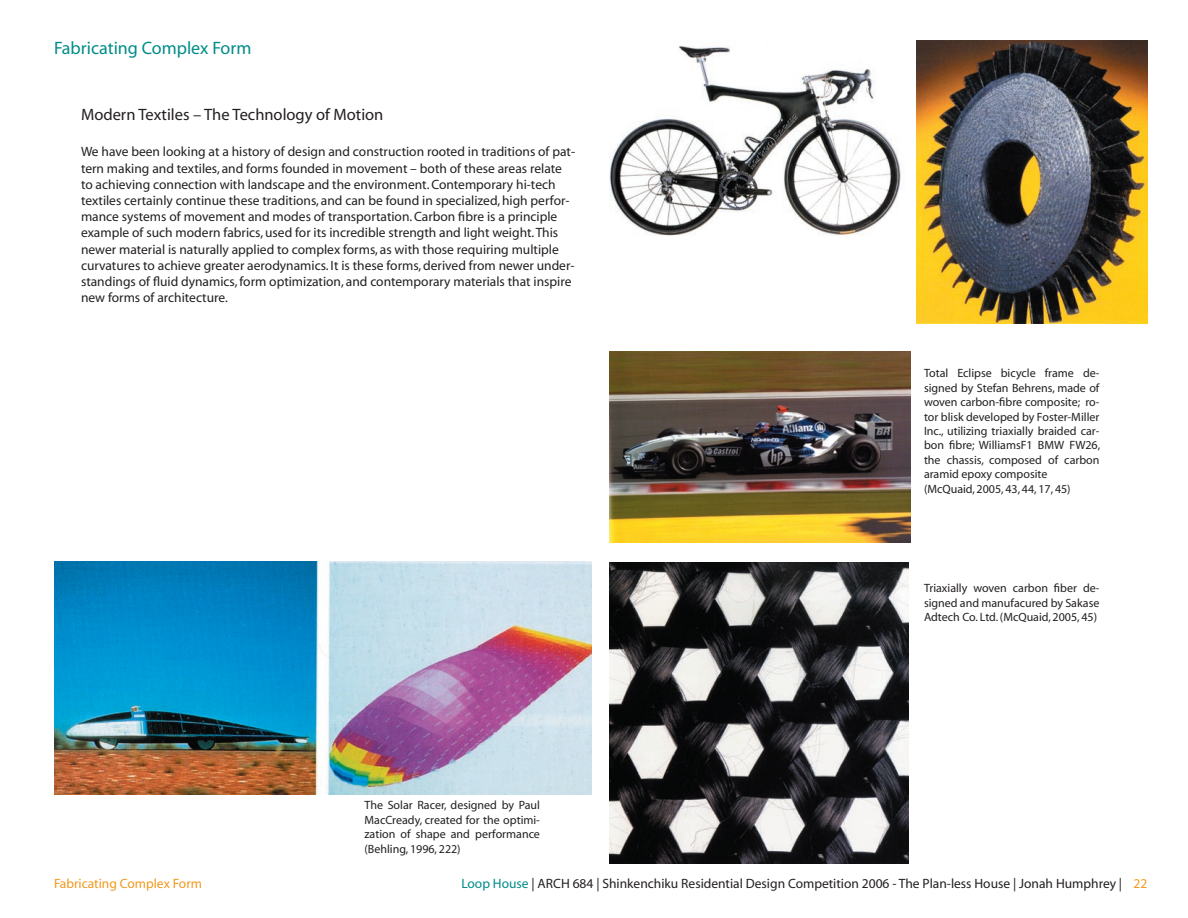
<style>
.page{position:relative;width:1188px;height:918px;background:#fff}
.page>*{position:absolute;margin:0;border:0;box-sizing:border-box;transform-origin:0 0}
.t1{font:18px "Myriad";color:#008c88}
.t2{font:16.5px "Myriad";color:#231f20}
.t3{font:13.5px/16.2px "Myriad";color:#231f20}
.t4{font:13.5px "Myriad";color:#f1991f}
.t5{font:12px/14.4px "Myriad";color:#231f20;text-align:justify}
.s1{color:#008c88}
.s2{color:#f1991f}
</style>
<div class="page">
<img style="left:610px;top:351px;width:301px;height:192px">
<img style="left:610px;top:45px;width:291px;height:191px">
<img style="left:916px;top:40px;width:232px;height:284px">
<img style="left:610px;top:562px;width:299px;height:302px">
<img style="left:54px;top:562px;width:538px;height:233px">
<p class="t1" style="left:54px;top:39px;width:199px">Fabricating Complex Form</p>
<p class="t2" style="left:81px;top:107px;width:304px">Modern Textiles – The Technology of Motion</p>
<p class="t3" style="left:81px;top:144px;width:496px">We have been looking at a history of design and construction rooted in traditions of pat&shy;tern making and textiles, and forms founded in movement – both of these areas relate to achieving connection with landscape and the environment. Contemporary hi-tech textiles certainly continue these traditions, and can be found in specialized, high perfor&shy;mance systems of movement and modes of transportation. Carbon fibre is a principle example of such modern fabrics, used for its incredible strength and light weight. This newer material is naturally applied to complex forms, as with those requiring multiple curvatures to achieve greater aerodynamics. It is these forms, derived from newer under&shy;standings of fluid dynamics, form optimization, and contemporary materials that inspire new forms of architecture.</p>
<p class="t5" style="left:364px;top:799px;width:177px">The Solar Racer, designed by Paul MacCready, created for the optimi&shy;zation of shape and performance (Behling, 1996, 222)</p>
<p class="t5" style="left:924px;top:367px;width:178px">Total Eclipse bicycle frame de&shy;signed by Stefan Behrens, made of woven carbon-fibre composite; ro&shy;tor blisk developed by Foster-Miller Inc., utilizing triaxially braided car&shy;bon fibre; WilliamsF1 BMW FW26, the chassis, composed of carbon aramid epoxy composite</p>
<p class="t5" style="left:924px;top:482px;width:148px">(McQuaid, 2005, 43, 44, 17, 45)</p>
<p class="t5" style="left:924px;top:582px;width:177px">Triaxially woven carbon fiber de&shy;signed and manufacured by Sakase Adtech Co. Ltd. (McQuaid, 2005, 45)</p>
<p class="t4" style="left:54px;top:876px;width:150px">Fabricating Complex Form</p>
<p class="t3" style="left:461px;top:876px;width:688px"><span class="s1">Loop House</span> | ARCH 684 | Shinkenchiku Residential Design Competition 2006 - The Plan-less House | Jonah Humphrey | <span class="s2">22</span></p>
</div>
